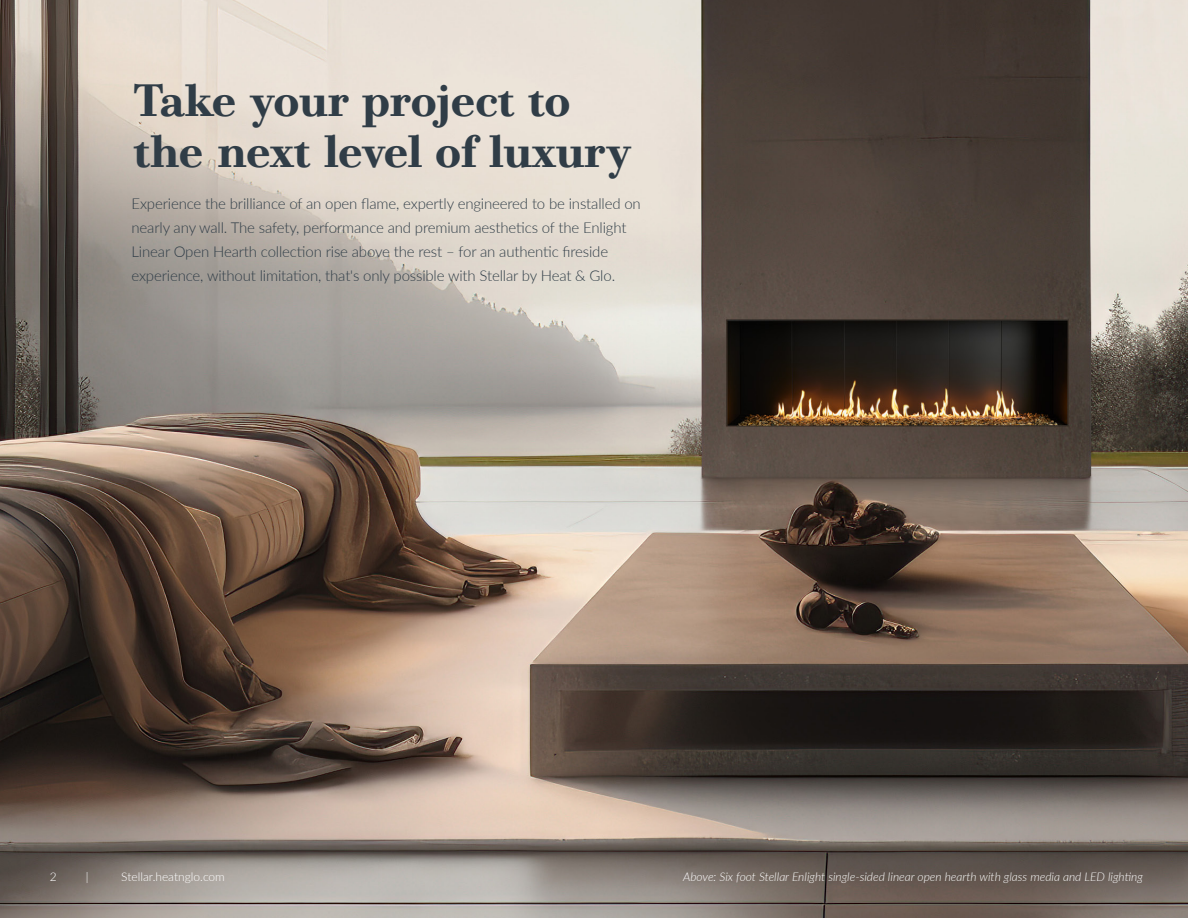
<style>
.page{position:relative;width:1188px;height:918px;background:#fff}
.page>*{position:absolute;margin:0;border:0;box-sizing:border-box;transform-origin:0 0}
.t1{font:45px/51px "Bodoni PTVF";letter-spacing:-.02em;color:#303d47}
.t2{font:300 15px/24px "Lato";letter-spacing:-.01em;color:#303d47}
.t3{font:italic 300 12px "Lato";color:#fff}
.t4{font:300 12px "Lato";color:#fff}
</style>
<div class="page">
<img style="left:0;top:0;width:1188px;height:918px">
<p class="t1" style="left:134px;top:73px;width:500px">Take your project to the next level of luxury</p>
<p class="t2" style="left:132px;top:191px;width:511px">Experience the brilliance of an open flame, expertly engineered to be installed on nearly any wall. The safety, performance and premium aesthetics of the Enlight Linear Open Hearth collection rise above the rest – for an authentic fireside experience, without limitation, that's only possible with Stellar by Heat &amp; Glo.</p>
<p class="t4" style="left:50px;top:869px;width:8px">2</p>
<p class="t4" style="left:86px;top:869px;width:4px">|</p>
<p class="t4" style="left:121px;top:869px;width:105px">Stellar.heatnglo.com</p>
<p class="t3" style="left:683px;top:869px;width:461px">Above: Six foot Stellar Enlight single-sided linear open hearth with glass media and LED lighting</p>
</div>
